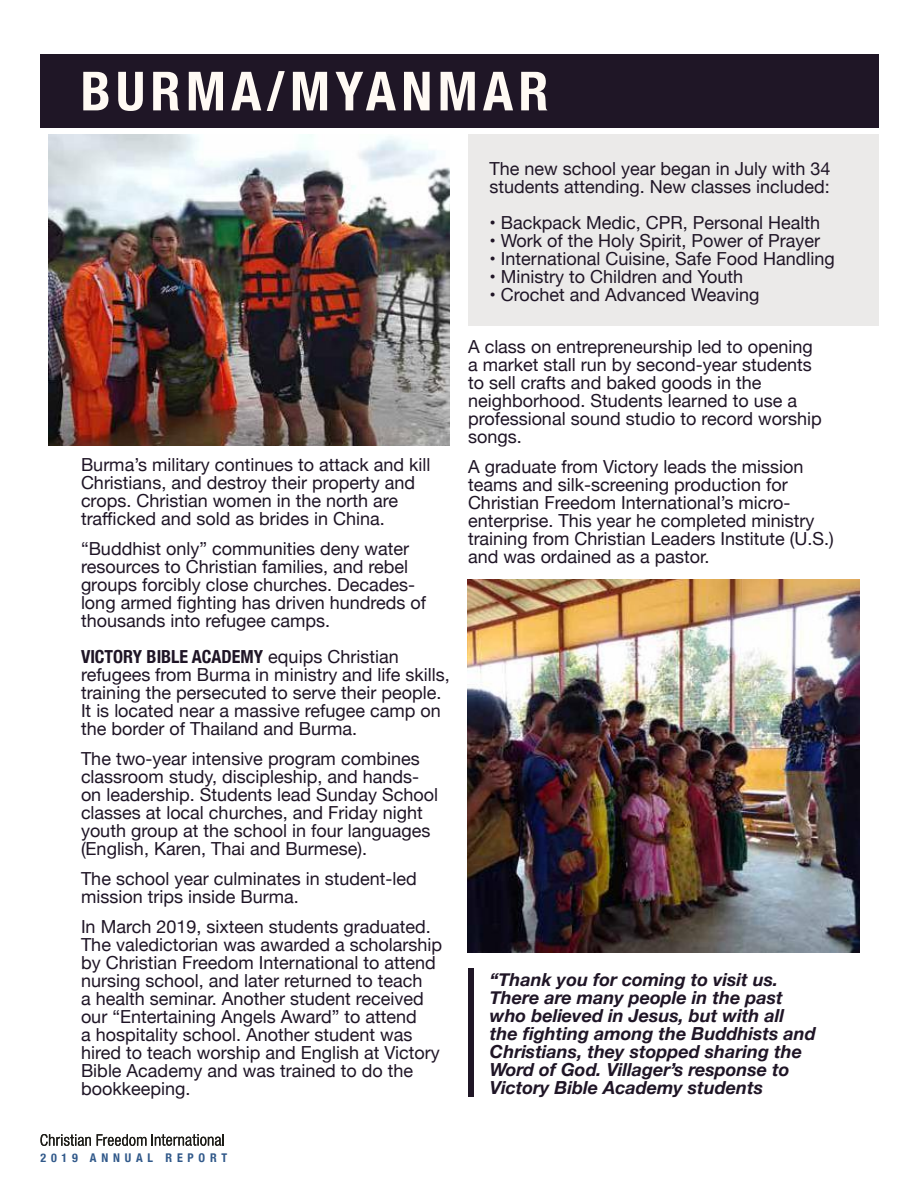
<style>
.page{position:relative;width:918px;height:1188px;background:#fff}
.page>*{position:absolute;margin:0;border:0;box-sizing:border-box;transform-origin:0 0}
.t1{font:700 condensed 54px "Helvetica Neue";letter-spacing:.1em;color:#fffaf4}
.t2{font:18px/18px "Helvetica Neue";color:#1f1526}
.t3{font:italic 700 18px/18px "Helvetica Neue";color:#1f1526}
.t4{font:700 condensed 12px "Helvetica Neue";letter-spacing:.4em;color:#31598a}
.s1{font-weight:700;font-stretch:condensed}
</style>
<div class="page">
<svg style="left:40px;top:1134px;width:51px;height:12px"></svg>
<svg style="left:97px;top:1134px;width:49px;height:12px"></svg>
<svg style="left:152px;top:1134px;width:72px;height:12px"></svg>
<div style="left:468px;top:135px;width:411px;height:191px;background:#ebeae9"></div>
<img style="left:49px;top:135px;width:401px;height:311px">
<div style="left:40px;top:54px;width:839px;height:73px;background:#1f1626"></div>
<img style="left:467px;top:579px;width:393px;height:373px">
<div style="left:468px;top:968px;width:6px;height:128px;background:#1f1626"></div>
<h1 class="t1" style="left:81px;top:46px;width:469px">BURMA/MYANMAR</h1>
<p class="t2" style="left:81px;top:456px;width:351px">Burma’s military continues to attack and kill Christians, and destroy their property and crops. Christian women in the north are trafficked and sold as brides in China.</p>
<p class="t2" style="left:81px;top:540px;width:347px">“Buddhist only” communities deny water resources to Christian families, and rebel groups forcibly close churches. Decades&shy;long armed fighting has driven hundreds of thousands into refugee camps.</p>
<p class="t2" style="left:81px;top:648px;width:370px"><span class="s1">VICTORY BIBLE ACADEMY</span> equips Christian refugees from Burma in ministry and life skills, training the persecuted to serve their people.<br>It is located near a massive refugee camp on the border of Thailand and Burma.</p>
<p class="t2" style="left:81px;top:750px;width:359px">The two-year intensive program combines classroom study, discipleship, and hands&shy;on leadership. Students lead Sunday School classes at local churches, and Friday night youth group at the school in four languages (English, Karen, Thai and Burmese).</p>
<p class="t2" style="left:81px;top:870px;width:337px">The school year culminates in student-led mission trips inside Burma.</p>
<p class="t2" style="left:81px;top:918px;width:363px">In March 2019, sixteen students graduated.<br>The valedictorian was awarded a scholarship by Christian Freedom International to attend nursing school, and later returned to teach<br>a health seminar. Another student received our “Entertaining Angels Award” to attend<br>a hospitality school. Another student was hired to teach worship and English at Victory Bible Academy and was trained to do the bookkeeping.</p>
<p class="t2" style="left:489px;top:161px;width:343px">The new school year began in July with 34 students attending. New classes included:</p>
<p class="t2" style="left:489px;top:215px;width:332px">• Backpack Medic, CPR, Personal Health</p>
<p class="t2" style="left:489px;top:233px;width:332px">• Work of the Holy Spirit, Power of Prayer</p>
<p class="t2" style="left:489px;top:251px;width:347px">• International Cuisine, Safe Food Handling</p>
<p class="t2" style="left:489px;top:269px;width:255px">• Ministry to Children and Youth</p>
<p class="t2" style="left:489px;top:287px;width:271px">• Crochet and Advanced Weaving</p>
<p class="t2" style="left:468px;top:338px;width:355px">A class on entrepreneurship led to opening a market stall run by second-year students to sell crafts and baked goods in the neighborhood. Students learned to use a professional sound studio to record worship songs.</p>
<p class="t2" style="left:468px;top:458px;width:367px">A graduate from Victory leads the mission teams and silk-screening production for Christian Freedom International’s micro&shy;enterprise. This year he completed ministry training from Christian Leaders Institute (U.S.) and was ordained as a pastor.</p>
<p class="t3" style="left:490px;top:971px;width:327px">“Thank you for coming to visit us.<br>There are many people in the past who believed in Jesus, but with all the fighting among the Buddhists and Christians, they stopped sharing the Word of God. Villager’s response to Victory Bible Academy students</p>
<p class="t4" style="left:40px;top:1148px;width:188px">2019 ANNUAL REPORT</p>
</div>
